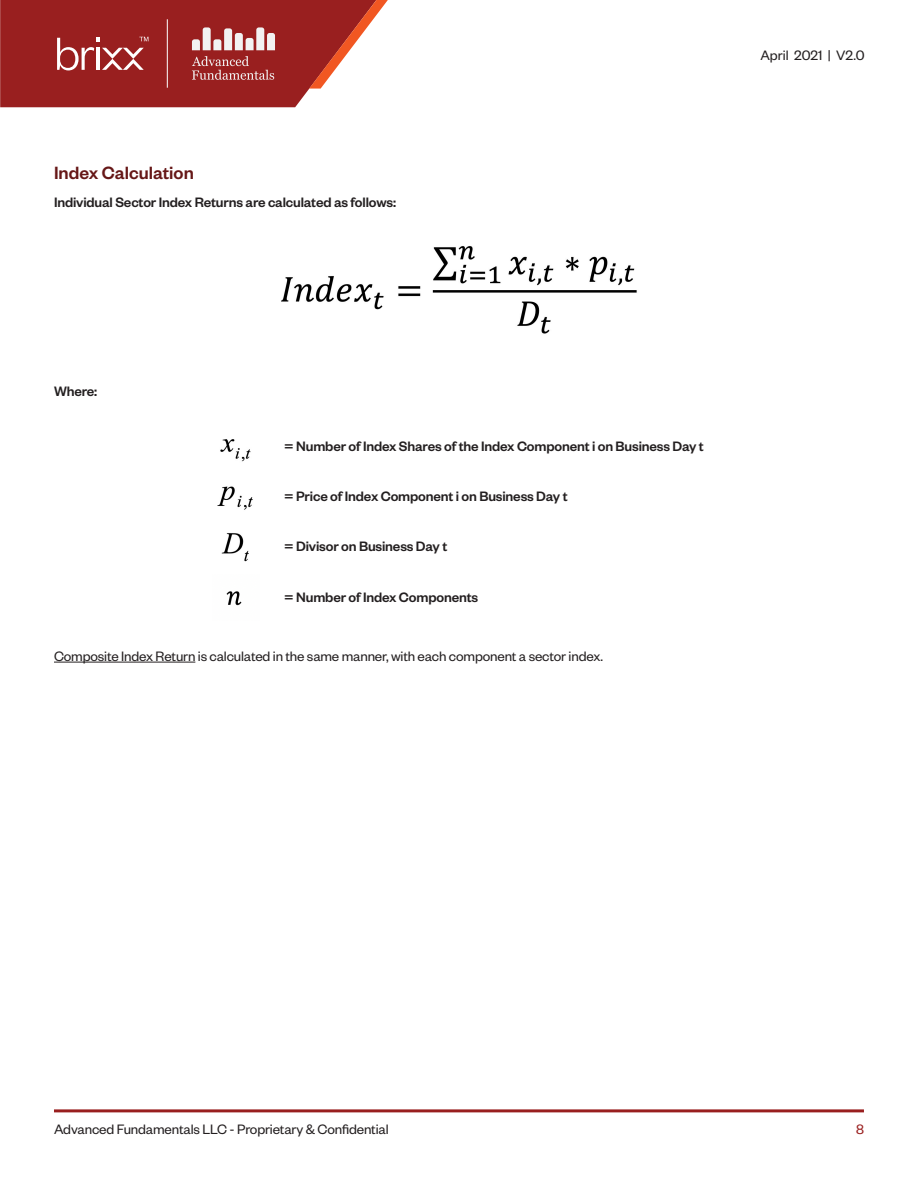
<style>
.page{position:relative;width:918px;height:1188px;background:#fff}
.page>*{position:absolute;margin:0;border:0;box-sizing:border-box;transform-origin:0 0}
.t1{font:500 19.5px "Founders Grotesk";color:#661717}
.body{font:500 15px "Founders Grotesk";letter-spacing:-.01em;color:#231f20}
.body-2{font:15px "Founders Grotesk";letter-spacing:-.01em;color:#231f20}
.t2{font:15px "Founders Grotesk";color:#9a2020}
</style>
<div class="page">
<hr style="left:54px;top:1109px;width:810px;height:3px;background:#991f1f">
<svg style="left:0;top:0;width:388px;height:107px;background:#ab4443"></svg>
<img style="left:220px;top:439px;width:31px;height:23px">
<img style="left:217px;top:486px;width:36px;height:24px">
<img style="left:221px;top:533px;width:28px;height:29px">
<img style="left:226px;top:591px;width:16px;height:15px">
<hr style="left:54px;top:662px;width:141px;height:1px;background:#231f20">
<img style="left:281px;top:246px;width:356px;height:88px">
<p class="t1" style="left:54px;top:161px;width:141px">Index Calculation</p>
<p class="body" style="left:54px;top:193px;width:344px">Individual Sector Index Returns are calculated as follows:</p>
<p class="body-2" style="left:760px;top:46px;width:106px">April 2021 | V2.0</p>
<p class="body" style="left:54px;top:382px;width:45px">Where:</p>
<p class="body" style="left:284px;top:437px;width:421px">= Number of Index Shares of the Index Component i on Business Day t</p>
<p class="body" style="left:284px;top:487px;width:285px">= Price of Index Component i on Business Day t</p>
<p class="body" style="left:284px;top:537px;width:165px">= Divisor on Business Day t</p>
<p class="body" style="left:284px;top:587px;width:195px">= Number of Index Components</p>
<p class="body-2" style="left:54px;top:647px;width:551px">Composite Index Return is calculated in the same manner, with each component a sector index.</p>
<p class="body-2" style="left:54px;top:1120px;width:336px">Advanced Fundamentals LLC - Proprietary &amp; Confidential</p>
<p class="t2" style="left:856px;top:1120px;width:9px">8</p>
</div>
